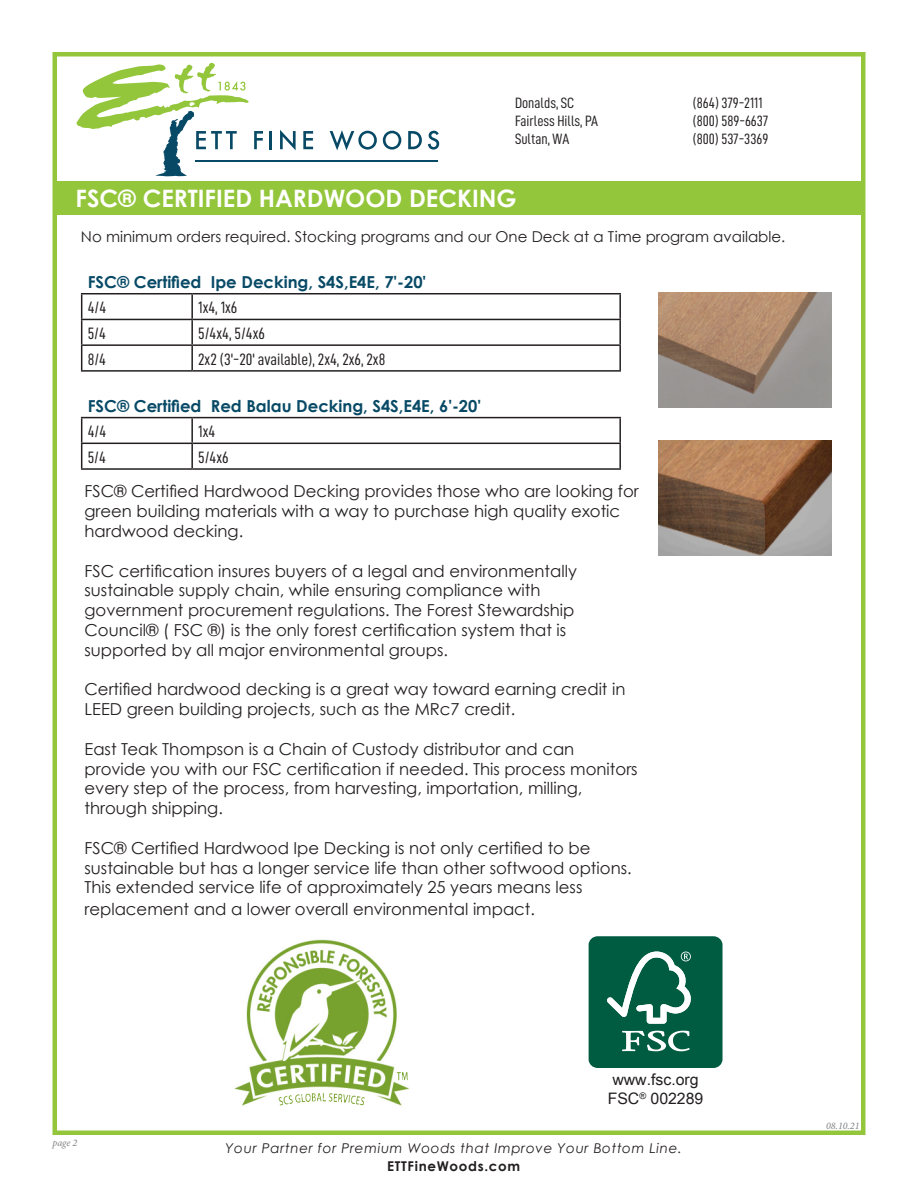
<style>
.page{position:relative;width:918px;height:1188px;background:#fff}
.page>*{position:absolute;margin:0;border:0;box-sizing:border-box;transform-origin:0 0}
.t1{font:700 24px "Century Gothic";color:#fff}
.t2{font:16.5px/19.8px "Century Gothic";color:#231f20}
.t3{font:700 16.5px "Century Gothic";color:#084a66}
.t4{font:16.5px "D DIN Condensed";color:#231f20}
.t5{font:15.9px "Arial Unicode MS";color:#231f20}
.t6{font:15px "Century Gothic";color:#231f20}
.t7{font:15px/18px "D DIN Condensed";color:#231f20}
.t8{font:italic 13.5px "Century Gothic";letter-spacing:.05em;color:#231f20}
.t9{font:700 13.5px "Century Gothic";letter-spacing:.05em;color:#231f20}
.t10{font:italic 10.05px "Minion Pro";color:#808285}
</style>
<div class="page">
<div style="left:52px;top:52px;width:814px;height:1083px;border:4px solid #94c63c"></div>
<div style="left:53px;top:182px;width:810px;height:33px;background:#94c63c"></div>
<svg style="left:76px;top:62px;width:187px;height:114px"></svg>
<svg style="left:270px;top:131px;width:2px;height:18px"></svg>
<svg style="left:280px;top:130px;width:16px;height:20px"></svg>
<svg style="left:303px;top:131px;width:10px;height:18px"></svg>
<svg style="left:330px;top:130px;width:47px;height:20px"></svg>
<svg style="left:383px;top:131px;width:18px;height:19px"></svg>
<svg style="left:408px;top:131px;width:14px;height:18px"></svg>
<svg style="left:428px;top:131px;width:11px;height:19px"></svg>
<hr style="left:195px;top:160px;width:243px;height:2px;background:#084a66">
<hr style="left:81px;top:319px;width:111px;height:1px;background:#231f20">
<hr style="left:192px;top:319px;width:429px;height:1px;background:#231f20">
<hr style="left:191px;top:320px;width:2px;height:24px;background:#231f20">
<hr style="left:619px;top:320px;width:2px;height:24px;background:#231f20">
<hr style="left:81px;top:344px;width:111px;height:2px;background:#231f20">
<hr style="left:192px;top:344px;width:429px;height:2px;background:#231f20">
<hr style="left:191px;top:346px;width:2px;height:24px;background:#231f20">
<hr style="left:619px;top:346px;width:2px;height:24px;background:#231f20">
<hr style="left:81px;top:370px;width:111px;height:2px;background:#231f20">
<hr style="left:192px;top:370px;width:429px;height:2px;background:#231f20">
<hr style="left:81px;top:293px;width:111px;height:1px;background:#231f20">
<svg style="left:81px;top:294px;width:1px;height:76px"></svg>
<hr style="left:192px;top:293px;width:429px;height:1px;background:#231f20">
<hr style="left:191px;top:294px;width:2px;height:25px;background:#231f20">
<hr style="left:619px;top:294px;width:2px;height:25px;background:#231f20">
<hr style="left:81px;top:443px;width:111px;height:1px;background:#231f20">
<hr style="left:192px;top:443px;width:429px;height:1px;background:#231f20">
<hr style="left:81px;top:468px;width:111px;height:2px;background:#231f20">
<hr style="left:192px;top:468px;width:429px;height:2px;background:#231f20">
<hr style="left:81px;top:417px;width:111px;height:1px;background:#231f20">
<hr style="left:192px;top:417px;width:429px;height:1px;background:#231f20">
<hr style="left:191px;top:418px;width:2px;height:25px;background:#231f20">
<hr style="left:619px;top:418px;width:2px;height:25px;background:#231f20">
<svg style="left:81px;top:418px;width:1px;height:50px"></svg>
<hr style="left:191px;top:444px;width:2px;height:24px;background:#231f20">
<hr style="left:619px;top:444px;width:2px;height:24px;background:#231f20">
<img style="left:659px;top:292px;width:173px;height:115px">
<img style="left:659px;top:441px;width:173px;height:115px">
<img style="left:234px;top:939px;width:175px;height:167px">
<div style="left:589px;top:936px;width:134px;height:132px;background:#005c41;border-radius:9px"></div>
<svg style="left:622px;top:1031px;width:68px;height:20px"></svg>
<svg style="left:607px;top:952px;width:84px;height:72px"></svg>
<p class="t7" style="left:515px;top:94px;width:85px">Donalds, SC<br>Fairless Hills, PA<br>Sultan, WA</p>
<p class="t7" style="left:693px;top:94px;width:77px">(864) 379-2111 (800) 589-6637 (800) 537-3369</p>
<p class="t1" style="left:76px;top:183px;width:443px">FSC® CERTIFIED HARDWOOD DECKING</p>
<p class="t6" style="left:81px;top:227px;width:706px">No minimum orders required. Stocking programs and our One Deck at a Time program available.</p>
<p class="t3" style="left:88px;top:271px;width:340px">FSC® Certified Ipe Decking, S4S,E4E, 7'-20'</p>
<p class="t4" style="left:88px;top:299px;width:20px">4/4</p>
<p class="t4" style="left:198px;top:299px;width:41px">1x4, 1x6</p>
<p class="t4" style="left:88px;top:324px;width:20px">5/4</p>
<p class="t4" style="left:198px;top:324px;width:68px">5/4x4, 5/4x6</p>
<p class="t4" style="left:88px;top:350px;width:20px">8/4</p>
<p class="t4" style="left:198px;top:350px;width:189px">2x2 (3'-20' available), 2x4, 2x6, 2x8</p>
<p class="t3" style="left:88px;top:395px;width:395px">FSC® Certified Red Balau Decking, S4S,E4E, 6'-20'</p>
<p class="t4" style="left:88px;top:423px;width:20px">4/4</p>
<p class="t4" style="left:198px;top:423px;width:19px">1x4</p>
<p class="t4" style="left:88px;top:448px;width:20px">5/4</p>
<p class="t4" style="left:198px;top:448px;width:32px">5/4x6</p>
<p class="t2" style="left:85px;top:481px;width:556px">FSC® Certified Hardwood Decking provides those who are looking for green building materials with a way to purchase high quality exotic hardwood decking.</p>
<p class="t2" style="left:85px;top:561px;width:494px">FSC certification insures buyers of a legal and environmentally sustainable supply chain, while ensuring compliance with government procurement regulations. The Forest Stewardship Council® ( FSC ®) is the only forest certification system that is supported by all major environmental groups.</p>
<p class="t2" style="left:85px;top:679px;width:542px">Certified hardwood decking is a great way toward earning credit in<br>LEED green building projects, such as the MRc7 credit.</p>
<p class="t2" style="left:85px;top:739px;width:555px">East Teak Thompson is a Chain of Custody distributor and can provide you with our FSC certification if needed. This process monitors every step of the process, from harvesting, importation, milling, through shipping.</p>
<p class="t2" style="left:85px;top:838px;width:549px">FSC® Certified Hardwood Ipe Decking is not only certified to be sustainable but has a longer service life than other softwood options.<br>This extended service life of approximately 25 years means less</p>
<p class="t2" style="left:85px;top:899px;width:452px">replacement and a lower overall environmental impact.</p>
<p class="t10" style="left:52px;top:1136px;width:26px">page 2</p>
<p class="t5" style="left:612px;top:1068px;width:88px">www.fsc.org</p>
<p class="t5" style="left:608px;top:1087px;width:97px">FSC<sup>®</sup> 002289</p>
<p class="t8" style="left:226px;top:1140px;width:458px">Your Partner for Premium Woods that Improve Your Bottom Line.</p>
<p class="t9" style="left:387px;top:1157px;width:134px">ETTFineWoods.com</p>
<p class="t10" style="left:826px;top:1119px;width:35px">08.10.21</p>
</div>
